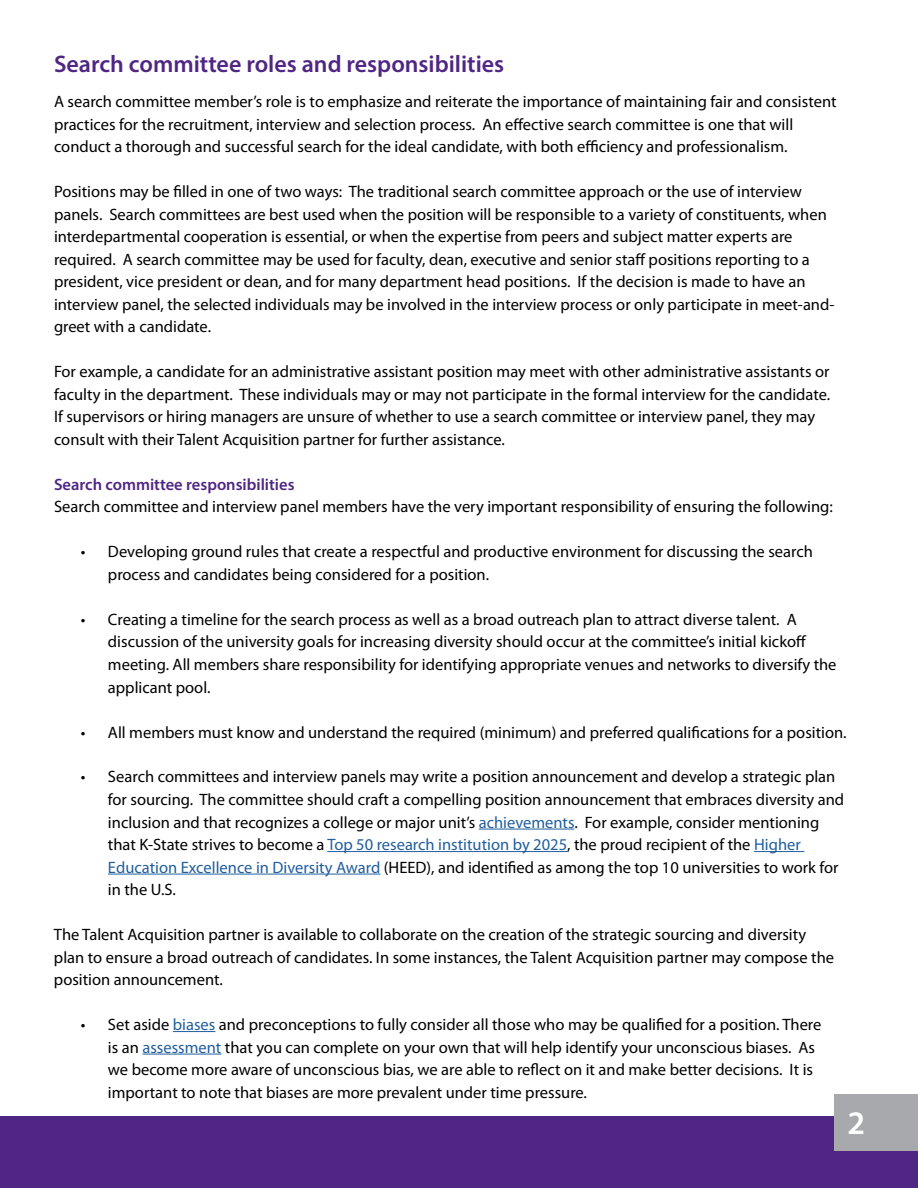
<style>
.page{position:relative;width:918px;height:1188px;background:#fff}
.page>*{position:absolute;margin:0;border:0;box-sizing:border-box;transform-origin:0 0}
.t1{font:600 33px "Myriad Pro";color:#fff}
.t2{font:600 24px "Myriad Pro";color:#4f2683}
.t3{font:16.5px/22.5px "Myriad Pro";color:#000}
.t4{font:600 16.5px "Myriad Pro";color:#4f2683}
.s1{color:#215e9e}
</style>
<div class="page">
<hr style="left:479px;top:829px;width:95px;height:1px;background:#215e9e">
<hr style="left:327px;top:851px;width:240px;height:1px;background:#215e9e">
<hr style="left:754px;top:851px;width:50px;height:1px;background:#215e9e">
<hr style="left:108px;top:874px;width:272px;height:1px;background:#215e9e">
<hr style="left:173px;top:1031px;width:42px;height:1px;background:#215e9e">
<hr style="left:143px;top:1054px;width:78px;height:1px;background:#215e9e">
<div style="left:0;top:1116px;width:918px;height:72px;background:#4f2683"></div>
<div style="left:834px;top:1094px;width:84px;height:56px;background:#a7a9ac"></div>
<h2 class="t2" style="left:54px;top:49px;width:452px">Search committee roles and responsibilities</h2>
<p class="t3" style="left:54px;top:90px;width:784px">A search committee member’s role is to emphasize and reiterate the importance of maintaining fair and consistent practices for the recruitment, interview and selection process. An effective search committee is one that will conduct a thorough and successful search for the ideal candidate, with both efficiency and professionalism.</p>
<p class="t3" style="left:54px;top:180px;width:782px">Positions may be filled in one of two ways: The traditional search committee approach or the use of interview panels. Search committees are best used when the position will be responsible to a variety of constituents, when interdepartmental cooperation is essential, or when the expertise from peers and subject matter experts are required. A search committee may be used for faculty, dean, executive and senior staff positions reporting to a president, vice president or dean, and for many department head positions. If the decision is made to have an interview panel, the selected individuals may be involved in the interview process or only participate in meet-and&shy;greet with a candidate.</p>
<p class="t3" style="left:54px;top:360px;width:778px">For example, a candidate for an administrative assistant position may meet with other administrative assistants or faculty in the department. These individuals may or may not participate in the formal interview for the candidate.<br>If supervisors or hiring managers are unsure of whether to use a search committee or interview panel, they may consult with their Talent Acquisition partner for further assistance.</p>
<p class="t4" style="left:54px;top:474px;width:242px">Search committee responsibilities</p>
<p class="t3" style="left:54px;top:495px;width:780px">Search committee and interview panel members have the very important responsibility of ensuring the following:</p>
<p class="t3" style="left:108px;top:540px;width:706px;text-indent:-27px">• Developing ground rules that create a respectful and productive environment for discussing the search process and candidates being considered for a position.</p>
<p class="t3" style="left:108px;top:608px;width:730px;text-indent:-27px">• Creating a timeline for the search process as well as a broad outreach plan to attract diverse talent. A discussion of the university goals for increasing diversity should occur at the committee’s initial kickoff meeting. All members share responsibility for identifying appropriate venues and networks to diversify the applicant pool.</p>
<p class="t3" style="left:81px;top:720px;width:767px">• All members must know and understand the required (minimum) and preferred qualifications for a position.</p>
<p class="t3" style="left:108px;top:765px;width:738px;text-indent:-27px">• Search committees and interview panels may write a position announcement and develop a strategic plan for sourcing. The committee should craft a compelling position announcement that embraces diversity and inclusion and that recognizes a college or major unit’s <span class="s1">achievements</span>. For example, consider mentioning that K-State strives to become a <span class="s1">Top 50 research institution by 2025</span>, the proud recipient of the <span class="s1">Higher Education Excellence in Diversity Award</span> (HEED), and identified as among the top 10 universities to work for in the U.S.</p>
<p class="t3" style="left:54px;top:923px;width:782px">The Talent Acquisition partner is available to collaborate on the creation of the strategic sourcing and diversity plan to ensure a broad outreach of candidates. In some instances, the Talent Acquisition partner may compose the position announcement.</p>
<p class="t3" style="left:108px;top:1013px;width:715px;text-indent:-27px">• Set aside <span class="s1">biases</span> and preconceptions to fully consider all those who may be qualified for a position. There is an <span class="s1">assessment</span> that you can complete on your own that will help identify your unconscious biases. As we become more aware of unconscious bias, we are able to reflect on it and make better decisions. It is important to note that biases are more prevalent under time pressure.</p>
<h1 class="t1" style="left:847px;top:1102px;width:19px">2</h1>
</div>
